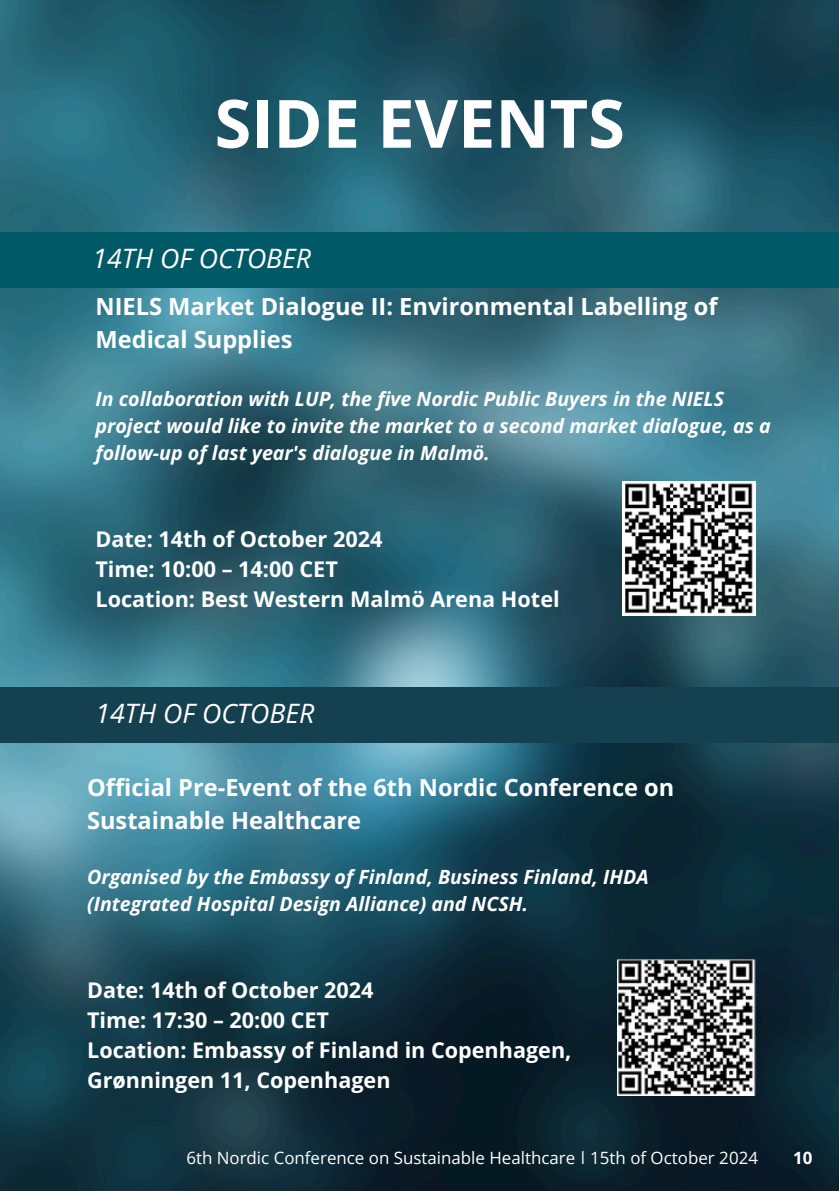
<style>
.page{position:relative;width:839px;height:1191px;background:#fff}
.page>*{position:absolute;margin:0;border:0;box-sizing:border-box;transform-origin:0 0}
.t1{font:700 66.6px "Open Sans";color:#fff}
.t2{font:italic 26.8px "Open Sans";color:#fff}
.t3{font:700 23.6px/33px "Open Sans";color:#fff}
.t4{font:700 21.6px/30px "Open Sans";color:#fff}
.t5{font:italic 700 19.6px/27px "Open Sans";color:#fff}
.t6{font:17px "Open Sans";color:#fff}
.t7{font:700 17px "Open Sans";color:#fff}
</style>
<div class="page">
<img style="left:0;top:0;width:838px;height:1191px">
<div style="left:0;top:232px;width:838px;height:55px;background:#005966"></div>
<div style="left:0;top:688px;width:838px;height:55px;background:#14404f"></div>
<img style="left:622px;top:482px;width:133px;height:133px">
<img style="left:617px;top:953px;width:138px;height:142px">
<svg style="left:582px;top:1151px;width:1px;height:13px"></svg>
<h4 class="t1" style="left:214px;top:77px;width:412px">SIDE EVENTS</h4>
<h3 class="t2" style="left:92px;top:239px;width:220px">14TH OF OCTOBER</h3>
<h1 class="t3" style="left:95px;top:289px;width:623px">NIELS Market Dialogue II: Environmental Labelling of<br>Medical Supplies</h1>
<h2 class="t5" style="left:95px;top:385px;width:677px">In collaboration with LUP, the five Nordic Public Buyers in the NIELS project would like to invite the market to a second market dialogue, as a follow-up of last year's dialogue in Malmö.</h2>
<h3 class="t4" style="left:95px;top:524px;width:466px">Date: 14th of October 2024<br>Time: 10:00 – 14:00 CET<br>Location: Best Western Malmö Arena Hotel</h3>
<p class="t2" style="left:95px;top:695px;width:220px">14TH OF OCTOBER</p>
<h3 class="t3" style="left:87px;top:770px;width:588px">Official Pre-Event of the 6th Nordic Conference on<br>Sustainable Healthcare</h3>
<p class="t5" style="left:87px;top:863px;width:563px">Organised by the Embassy of Finland, Business Finland, IHDA (Integrated Hospital Design Alliance) and NCSH.</p>
<h2 class="t4" style="left:87px;top:975px;width:485px">Date: 14th of October 2024<br>Time: 17:30 – 20:00 CET<br>Location: Embassy of Finland in Copenhagen,<br>Grønningen 11, Copenhagen</h2>
<p class="t6" style="left:186px;top:1146px;width:573px">6th Nordic Conference on Sustainable Healthcare 15th of October 2024</p>
<p class="t7" style="left:793px;top:1146px;width:21px">10</p>
</div>
